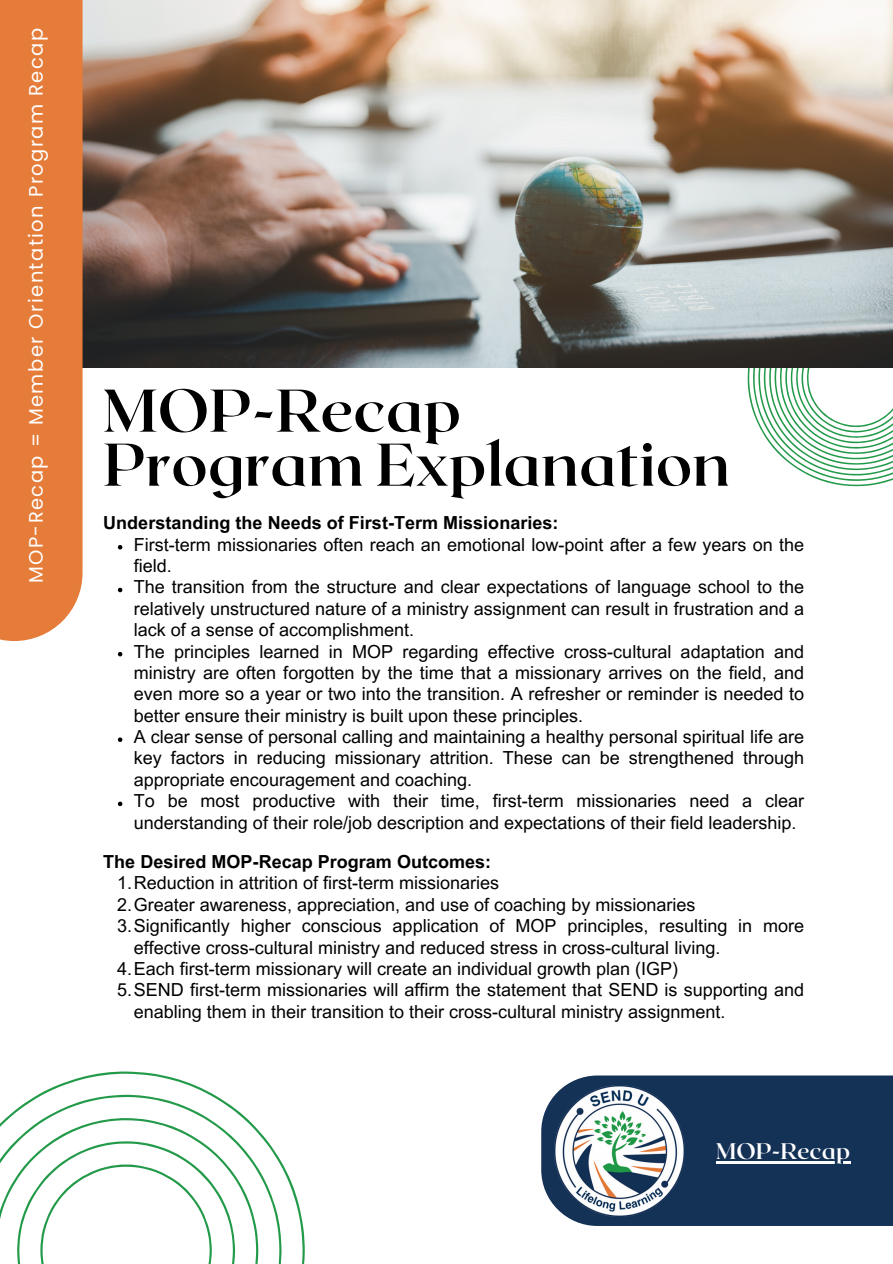
<style>
.page{position:relative;width:893px;height:1264px;background:#fff}
.page>*{position:absolute;margin:0;border:0;box-sizing:border-box;transform-origin:0 0}
.t1{font:700 60px/54px "Roxborough CF";color:#000}
.t2{font:700 22.5px "Roxborough CF";color:#fff}
.t3{font:19.5px "Poppins";letter-spacing:.075em;color:#fff}
.t4{font:18px/21.3px "Arial MT Pro";color:#000}
.t5{font:700 18px "Arial MT Pro";color:#000}
</style>
<div class="page">
<svg style="left:747px;top:367px;width:145px;height:119px"></svg>
<img style="left:83px;top:0;width:809px;height:367px">
<svg style="left:0;top:1071px;width:304px;height:192px"></svg>
<svg style="left:118px;top:545px;width:4px;height:4px"></svg>
<svg style="left:118px;top:587px;width:4px;height:5px"></svg>
<svg style="left:118px;top:652px;width:4px;height:4px"></svg>
<svg style="left:118px;top:737px;width:4px;height:5px"></svg>
<svg style="left:118px;top:801px;width:4px;height:5px"></svg>
<div style="left:0;top:0;width:83px;height:641px;background:#e57c39"></div>
<div style="left:541px;top:1075px;width:351px;height:150px;background:#143156"></div>
<img style="left:554px;top:1085px;width:130px;height:131px">
<hr style="left:716px;top:1161px;width:134px;height:2px;background:#fff">
<p class="t3" style="left:22px;top:583px;width:557px;rotate:-90deg">MOP-Recap = Member Orientation Program Recap</p>
<h1 class="t1" style="left:103px;top:380px;width:628px">MOP-Recap<br>Program Explanation</h1>
<p class="t5" style="left:103px;top:516px;width:456px">Understanding the Needs of First-Term Missionaries:</p>
<p class="t4" style="left:134px;top:536px;width:671px">First-term missionaries often reach an emotional low-point after a few years on the field.<br>The transition from the structure and clear expectations of language school to the relatively unstructured nature of a ministry assignment can result in frustration and a lack of a sense of accomplishment.<br>The principles learned in MOP regarding effective cross-cultural adaptation and ministry are often forgotten by the time that a missionary arrives on the field, and even more so a year or two into the transition. A refresher or reminder is needed to better ensure their ministry is built upon these principles.<br>A clear sense of personal calling and maintaining a healthy personal spiritual life are key factors in reducing missionary attrition. These can be strengthened through appropriate encouragement and coaching.<br>To be most productive with their time, first-term missionaries need a clear understanding of their role/job description and expectations of their field leadership.</p>
<p class="t5" style="left:103px;top:855px;width:389px">The Desired MOP-Recap Program Outcomes:</p>
<p class="t4" style="left:117px;top:874px;width:383px">1.Reduction in attrition of first-term missionaries</p>
<p class="t4" style="left:117px;top:896px;width:580px">2.Greater awareness, appreciation, and use of coaching by missionaries</p>
<p class="t4" style="left:117px;top:917px;width:688px">3.Significantly higher conscious application of MOP principles, resulting in more</p>
<p class="t4" style="left:134px;top:938px;width:588px">effective cross-cultural ministry and reduced stress in cross-cultural living.</p>
<p class="t4" style="left:117px;top:960px;width:562px">4.Each first-term missionary will create an individual growth plan (IGP)</p>
<p class="t4" style="left:117px;top:981px;width:688px">5.SEND first-term missionaries will affirm the statement that SEND is supporting and</p>
<p class="t4" style="left:134px;top:1003px;width:593px">enabling them in their transition to their cross-cultural ministry assignment.</p>
<p class="t2" style="left:716px;top:1136px;width:136px">MOP-Recap</p>
</div>
